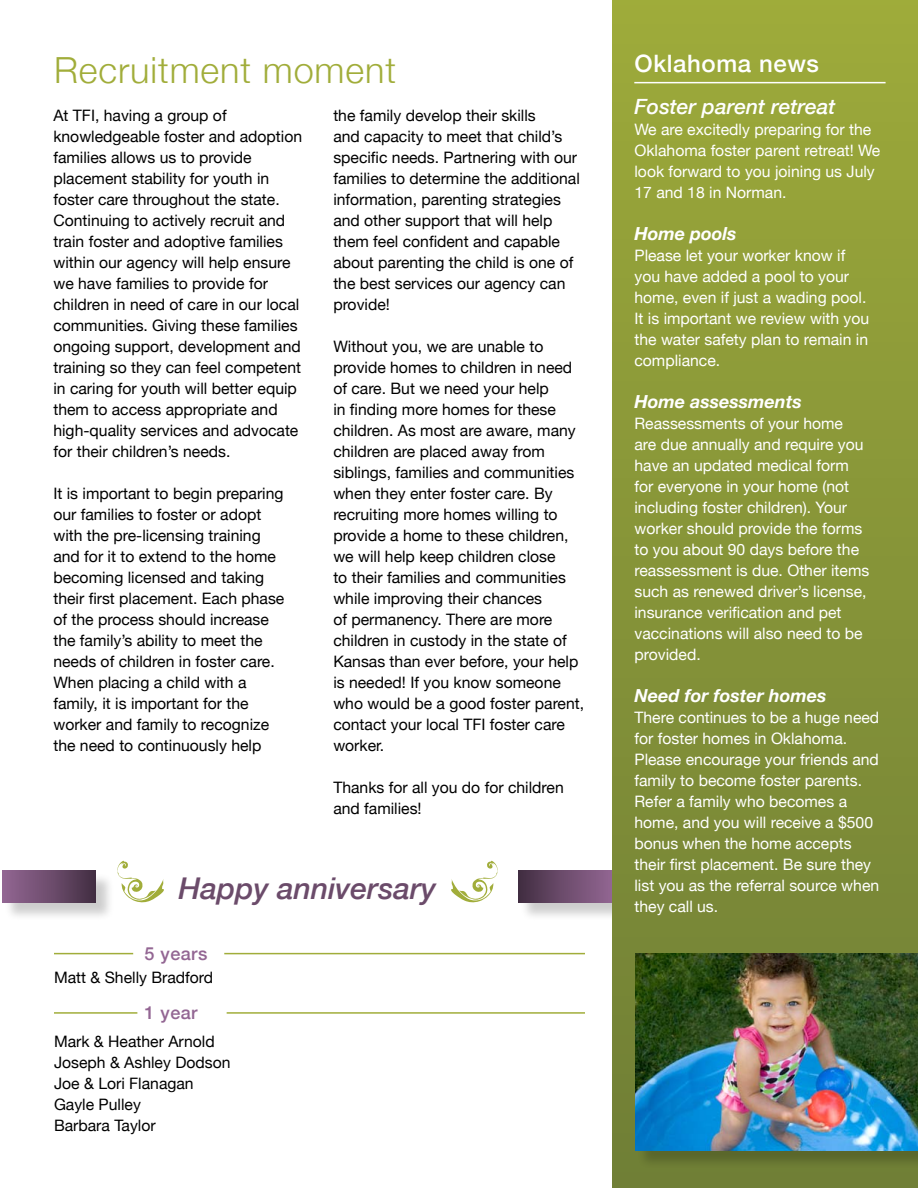
<style>
.page{position:relative;width:918px;height:1188px;background:#fff}
.page>*{position:absolute;margin:0;border:0;box-sizing:border-box;transform-origin:0 0}
.t1{font:300 36px "Helvetica Neue";letter-spacing:.025em;color:#a1ad3a}
.t2{font:italic 500 30px "Helvetica Neue";color:#6b4b6a}
.t3{font:500 24px "Helvetica Neue";letter-spacing:.025em;color:#fff}
.t4{font:italic 500 21px "Helvetica Neue";color:#fff}
.t5{font:italic 700 18px "Helvetica Neue";color:#fff}
.t6{font:500 18px "Helvetica Neue";letter-spacing:.025em;color:#936693}
.t7{font:15.75px/21px "Helvetica Neue";color:#000}
.t8{font:15.75px/21px "Helvetica Neue";color:#fff}
</style>
<div class="page">
<div style="left:520px;top:872px;width:111px;height:49px;background:#000;opacity:.2"></div>
<div style="left:518px;top:870px;width:94px;height:32px;background:linear-gradient(to right,#432f43,#936793)"></div>
<svg style="left:451px;top:861px;width:47px;height:41px"></svg>
<svg style="left:117px;top:861px;width:47px;height:41px"></svg>
<hr style="left:224px;top:953px;width:361px;height:1px;background:#a1ad3a">
<hr style="left:54px;top:953px;width:79px;height:1px;background:#a1ad3a">
<hr style="left:227px;top:1012px;width:358px;height:2px;background:#a1ad3a">
<hr style="left:54px;top:1012px;width:83px;height:2px;background:#a1ad3a">
<div style="left:4px;top:872px;width:111px;height:49px;background:#000;opacity:.2"></div>
<div style="left:2px;top:870px;width:94px;height:32px;background:linear-gradient(to right,#956895,#453045)"></div>
<div style="left:612px;top:0;width:306px;height:1188px;background:linear-gradient(to bottom,#9daa3a,#6f7e36)"></div>
<hr style="left:634px;top:82px;width:252px;height:1px;background:#fff">
<div style="left:637px;top:955px;width:281px;height:214px;background:#000;opacity:.2"></div>
<img style="left:635px;top:953px;width:283px;height:197px">
<h1 class="t1" style="left:54px;top:41px;width:343px">Recruitment moment</h1>
<p class="t7" style="left:333px;top:105px;width:248px">the family develop their skills<br>and capacity to meet that child’s specific needs. Partnering with our families to determine the additional information, parenting strategies and other support that will help them feel confident and capable about parenting the child is one of the best services our agency can provide!</p>
<p class="t7" style="left:333px;top:336px;width:252px">Without you, we are unable to provide homes to children in need of care. But we need your help<br>in finding more homes for these children. As most are aware, many children are placed away from siblings, families and communities when they enter foster care. By recruiting more homes willing to provide a home to these children, we will help keep children close<br>to their families and communities while improving their chances<br>of permanency. There are more children in custody in the state of<br>Kansas than ever before, your help is needed! If you know someone who would be a good foster parent, contact your local TFI foster care worker.</p>
<p class="t7" style="left:333px;top:777px;width:232px">Thanks for all you do for children and families!</p>
<p class="t7" style="left:53px;top:105px;width:250px">At TFI, having a group of knowledgeable foster and adoption families allows us to provide placement stability for youth in foster care throughout the state.<br>Continuing to actively recruit and train foster and adoptive families within our agency will help ensure we have families to provide for children in need of care in our local communities. Giving these families ongoing support, development and training so they can feel competent in caring for youth will better equip them to access appropriate and high-quality services and advocate for their children’s needs.</p>
<p class="t7" style="left:53px;top:483px;width:233px">It is important to begin preparing our families to foster or adopt with the pre-licensing training and for it to extend to the home becoming licensed and taking their first placement. Each phase of the process should increase the family’s ability to meet the needs of children in foster care.<br>When placing a child with a family, it is important for the worker and family to recognize the need to continuously help</p>
<h2 class="t2" style="left:179px;top:863px;width:259px">Happy anniversary</h2>
<p class="t6" style="left:145px;top:939px;width:64px">5 years</p>
<p class="t7" style="left:54px;top:968px;width:161px">Matt &amp; Shelly Bradford</p>
<p class="t6" style="left:145px;top:998px;width:54px">1 year</p>
<p class="t7" style="left:54px;top:1031px;width:178px">Mark &amp; Heather Arnold<br>Joseph &amp; Ashley Dodson<br>Joe &amp; Lori Flanagan<br>Gayle Pulley<br>Barbara Taylor</p>
<h3 class="t3" style="left:634px;top:44px;width:186px">Oklahoma news</h3>
<h3 class="t4" style="left:634px;top:88px;width:203px">Foster parent retreat</h3>
<p class="t8" style="left:634px;top:119px;width:247px">We are excitedly preparing for the<br>Oklahoma foster parent retreat! We look forward to you joining us July<br>17 and 18 in Norman.</p>
<p class="t5" style="left:634px;top:219px;width:104px">Home pools</p>
<p class="t8" style="left:634px;top:245px;width:236px">Please let your worker know if you have added a pool to your home, even if just a wading pool.<br>It is important we review with you the water safety plan to remain in compliance.</p>
<p class="t5" style="left:634px;top:387px;width:169px">Home assessments</p>
<p class="t8" style="left:634px;top:413px;width:236px">Reassessments of your home<br>are due annually and require you have an updated medical form for everyone in your home (not including foster children). Your worker should provide the forms to you about 90 days before the reassessment is due. Other items such as renewed driver’s license, insurance verification and pet vaccinations will also need to be provided.</p>
<p class="t5" style="left:634px;top:681px;width:194px">Need for foster homes</p>
<p class="t8" style="left:634px;top:707px;width:246px">There continues to be a huge need for foster homes in Oklahoma.<br>Please encourage your friends and family to become foster parents.<br>Refer a family who becomes a home, and you will receive a $500 bonus when the home accepts their first placement. Be sure they list you as the referral source when they call us.</p>
</div>
